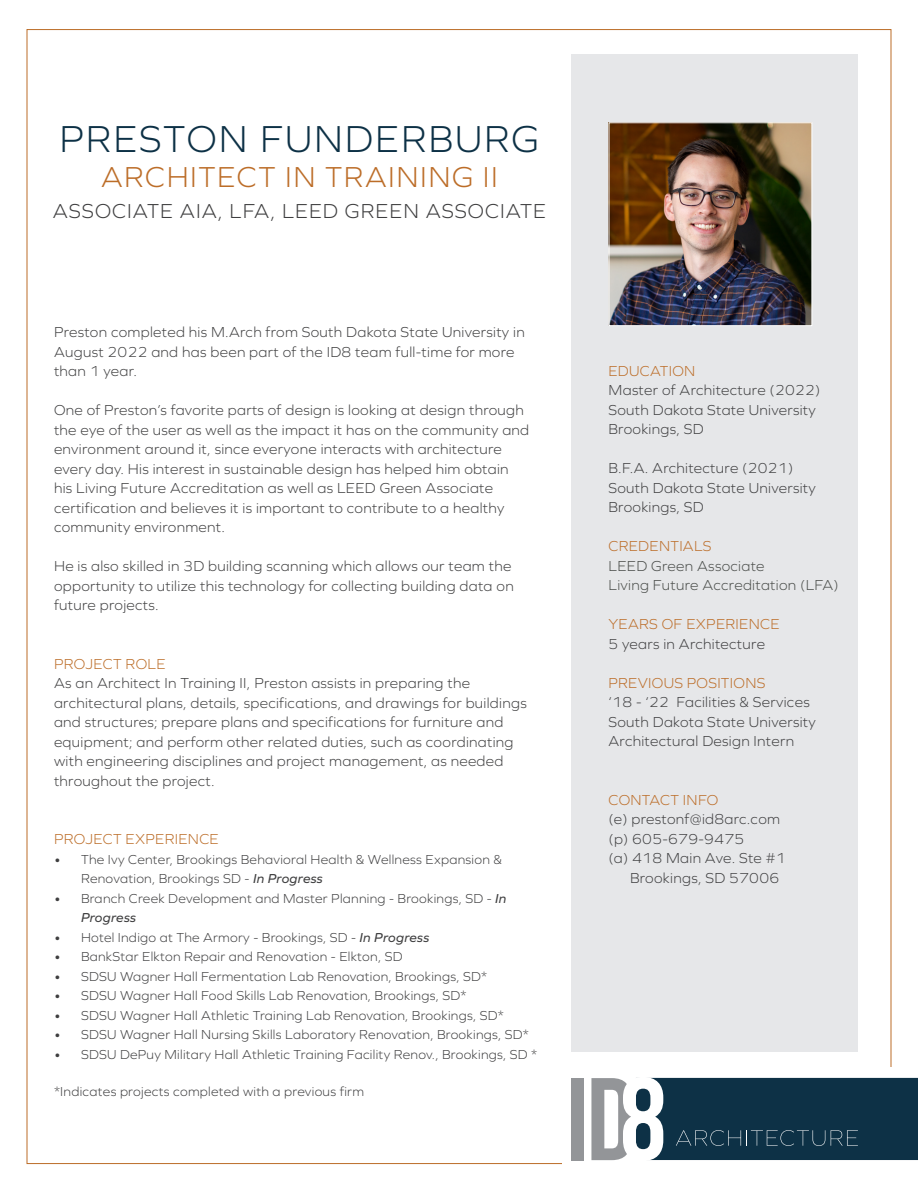
<style>
.page{position:relative;width:918px;height:1188px;background:#fff}
.page>*{position:absolute;margin:0;border:0;box-sizing:border-box;transform-origin:0 0}
.t1{font:300 39px "Graphie";letter-spacing:.05em;color:#0d3146}
.t2{font:300 30px "Graphie";letter-spacing:.05em;color:#bc6d28}
.t3{font:300 21px "Graphie";letter-spacing:.05em;color:#3e3e3f}
.t4{font:300 15px/19.5px "Graphie";letter-spacing:.02em;color:#3e3e3f}
.t5{font:300 15px "Graphie";letter-spacing:.02em;color:#bc6d28}
.t6{font:300 15px "Graphie";letter-spacing:.02em;color:#494c49}
.t7{font:300 13.5px/19.5px "Graphie";letter-spacing:.02em;color:#3e3e3f}
.s1{font-weight:400;font-style:italic}
</style>
<div class="page">
<div style="left:571px;top:54px;width:287px;height:997px;background:#e6e7e9"></div>
<img style="left:611px;top:124px;width:199px;height:200px">
<div style="left:609px;top:122px;width:203px;height:204px;border:1px solid #fff"></div>
<div style="left:571px;top:1078px;width:13px;height:82px;background:#939598"></div>
<svg style="left:591px;top:1077px;width:327px;height:84px;background:#3a5667"></svg>
<p class="t1" style="left:60px;top:116px;width:481px">PRESTON FUNDERBURG</p>
<p class="t2" style="left:101px;top:159px;width:398px">ARCHITECT IN TRAINING II</p>
<p class="t3" style="left:53px;top:199px;width:495px">ASSOCIATE AIA, LFA, LEED GREEN ASSOCIATE</p>
<p class="t4" style="left:54px;top:322px;width:472px">Preston completed his M.Arch from South Dakota State University in<br>August 2022 and has been part of the ID8 team full-time for more than 1 year.</p>
<p class="t4" style="left:54px;top:400px;width:477px">One of Preston’s favorite parts of design is looking at design through the eye of the user as well as the impact it has on the community and environment around it, since everyone interacts with architecture every day. His interest in sustainable design has helped him obtain his Living Future Accreditation as well as LEED Green Associate certification and believes it is important to contribute to a healthy community environment.</p>
<p class="t4" style="left:54px;top:556px;width:461px">He is also skilled in 3D building scanning which allows our team the opportunity to utilize this technology for collecting building data on future projects.</p>
<p class="t5" style="left:54px;top:655px;width:113px">PROJECT ROLE</p>
<p class="t4" style="left:54px;top:673px;width:474px">As an Architect In Training II, Preston assists in preparing the architectural plans, details, specifications, and drawings for buildings and structures; prepare plans and specifications for furniture and equipment; and perform other related duties, such as coordinating with engineering disciplines and project management, as needed throughout the project.</p>
<p class="t5" style="left:54px;top:831px;width:166px">PROJECT EXPERIENCE</p>
<p class="t7" style="left:81px;top:849px;width:422px;text-indent:-27px">• The Ivy Center, Brookings Behavioral Health &amp; Wellness Expansion &amp;<br>Renovation, Brookings SD - <span class="s1">In Progress</span></p>
<p class="t7" style="left:81px;top:888px;width:427px;text-indent:-27px">• Branch Creek Development and Master Planning - Brookings, SD - <span class="s1">In<br>Progress</span></p>
<p class="t7" style="left:54px;top:927px;width:377px">• Hotel Indigo at The Armory - Brookings, SD - <span class="s1">In Progress</span></p>
<p class="t7" style="left:54px;top:947px;width:350px">• BankStar Elkton Repair and Renovation - Elkton, SD</p>
<p class="t7" style="left:54px;top:966px;width:435px">• SDSU Wagner Hall Fermentation Lab Renovation, Brookings, SD*</p>
<p class="t7" style="left:54px;top:986px;width:414px">• SDSU Wagner Hall Food Skills Lab Renovation, Brookings, SD*</p>
<p class="t7" style="left:54px;top:1005px;width:451px">• SDSU Wagner Hall Athletic Training Lab Renovation, Brookings, SD*</p>
<p class="t7" style="left:54px;top:1025px;width:476px">• SDSU Wagner Hall Nursing Skills Laboratory Renovation, Brookings, SD*</p>
<p class="t7" style="left:54px;top:1044px;width:485px">• SDSU DePuy Military Hall Athletic Training Facility Renov., Brookings, SD *</p>
<p class="t7" style="left:54px;top:1082px;width:311px">*Indicates projects completed with a previous firm</p>
<p class="t5" style="left:609px;top:362px;width:88px">EDUCATION</p>
<p class="t4" style="left:609px;top:380px;width:214px">Master of Architecture (2022)<br>South Dakota State University<br>Brookings, SD</p>
<p class="t4" style="left:609px;top:458px;width:186px">B.F.A. Architecture (2021)</p>
<p class="t4" style="left:609px;top:478px;width:209px">South Dakota State University</p>
<p class="t4" style="left:609px;top:497px;width:97px">Brookings, SD</p>
<p class="t5" style="left:609px;top:538px;width:105px">CREDENTIALS</p>
<p class="t6" style="left:609px;top:557px;width:158px">LEED Green Associate</p>
<p class="t6" style="left:609px;top:577px;width:232px">Living Future Accreditation (LFA)</p>
<p class="t5" style="left:609px;top:616px;width:172px">YEARS OF EXPERIENCE</p>
<p class="t4" style="left:609px;top:634px;width:158px">5 years in Architecture</p>
<p class="t5" style="left:609px;top:674px;width:158px">PREVIOUS POSITIONS</p>
<p class="t4" style="left:609px;top:692px;width:209px">‘18 - ‘22 Facilities &amp; Services<br>South Dakota State University<br>Architectural Design Intern</p>
<p class="t5" style="left:609px;top:791px;width:111px">CONTACT INFO</p>
<p class="t4" style="left:609px;top:809px;width:173px">(e) prestonf@id8arc.com</p>
<p class="t4" style="left:609px;top:829px;width:137px">(p) 605-679-9475</p>
<p class="t4" style="left:609px;top:848px;width:179px">(a) 418 Main Ave. Ste #1</p>
<p class="t4" style="left:630px;top:868px;width:151px">Brookings, SD 57006</p>
</div>
